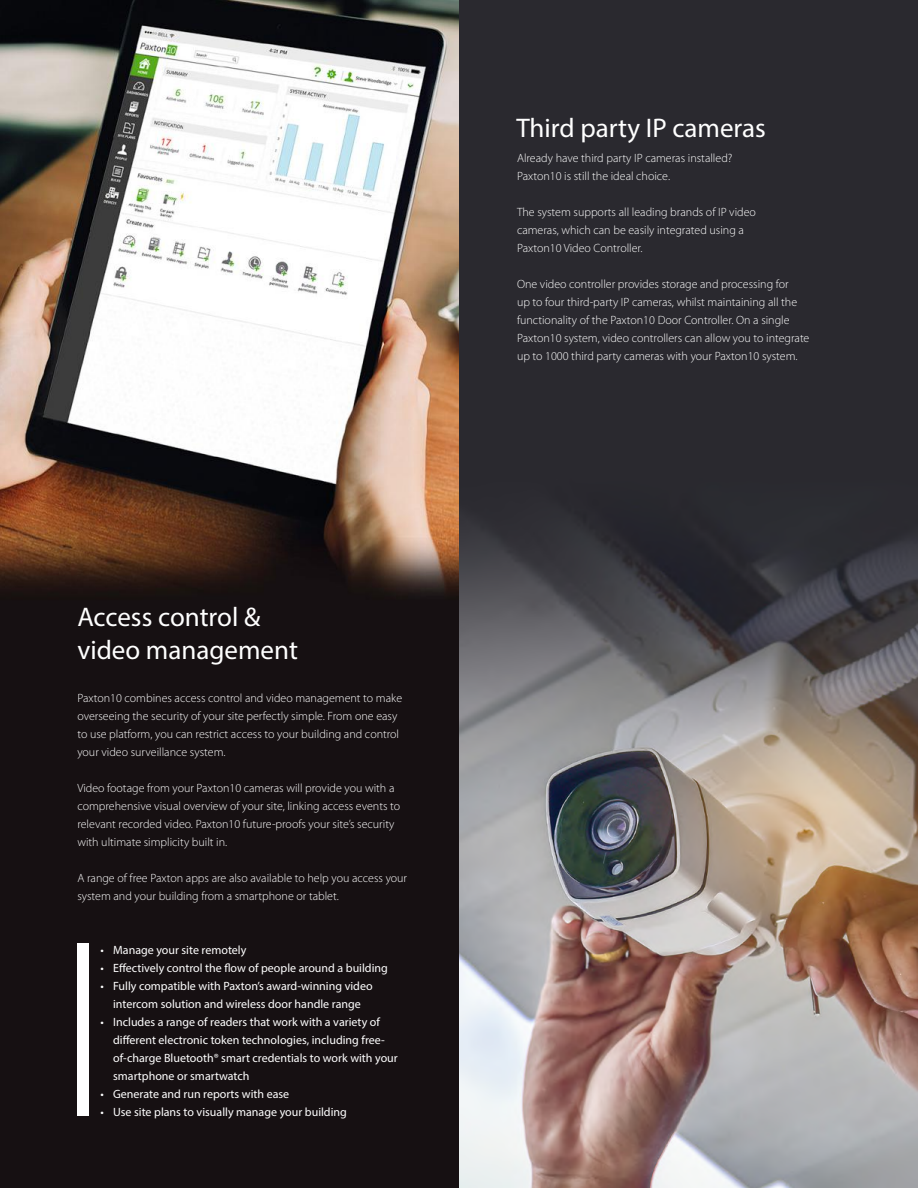
<style>
.page{position:relative;width:918px;height:1188px;background:#fff}
.page>*{position:absolute;margin:0;border:0;box-sizing:border-box;transform-origin:0 0}
.t1{font:27px/32.4px "Myriad Pro";color:#fff}
.t2{font:300 12px/18px "Myriad Pro";color:#fff}
.t3{font:12px/18px "Myriad Pro";color:#fff;text-align:center}
</style>
<div class="page">
<img style="left:459px;top:0;width:459px;height:1188px">
<img style="left:0;top:0;width:459px;height:1188px">
<div style="left:77px;top:944px;width:12px;height:172px;background:#fff"></div>
<h1 class="t1" style="left:77px;top:601px;width:222px">Access control &amp; video management</h1>
<p class="t2" style="left:77px;top:689px;width:326px">Paxton10 combines access control and video management to make overseeing the security of your site perfectly simple. From one easy to use platform, you can restrict access to your building and control your video surveillance system.</p>
<p class="t2" style="left:77px;top:779px;width:324px">Video footage from your Paxton10 cameras will provide you with a comprehensive visual overview of your site, linking access events to relevant recorded video. Paxton10 future-proofs your site’s security with ultimate simplicity built in.</p>
<p class="t2" style="left:77px;top:869px;width:331px">A range of free Paxton apps are also available to help you access your system and your building from a smartphone or tablet.</p>
<p class="t3" style="left:100px;top:941px;width:147px">• Manage your site remotely</p>
<p class="t3" style="left:100px;top:959px;width:289px">• Effectively control the flow of people around a building</p>
<p class="t3" style="left:100px;top:977px;width:274px">• Fully compatible with Paxton’s award-winning video intercom solution and wireless door handle range</p>
<p class="t3" style="left:113px;top:1013px;width:286px;text-align:left;text-indent:-13px">• Includes a range of readers that work with a variety of different electronic token technologies, including free&shy;of-charge Bluetooth® smart credentials to work with your smartphone or smartwatch</p>
<p class="t3" style="left:100px;top:1085px;width:190px">• Generate and run reports with ease</p>
<p class="t3" style="left:100px;top:1103px;width:248px">• Use site plans to visually manage your building</p>
<h1 class="t1" style="left:516px;top:111px;width:251px">Third party IP cameras</h1>
<p class="t2" style="left:517px;top:149px;width:217px">Already have third party IP cameras installed?<br>Paxton10 is still the ideal choice.</p>
<p class="t2" style="left:517px;top:203px;width:240px">The system supports all leading brands of IP video cameras, which can be easily integrated using a<br>Paxton10 Video Controller.</p>
<p class="t2" style="left:517px;top:275px;width:294px">One video controller provides storage and processing for<br>up to four third-party IP cameras, whilst maintaining all the functionality of the Paxton10 Door Controller. On a single Paxton10 system, video controllers can allow you to integrate up to 1000 third party cameras with your Paxton10 system.</p>
</div>
